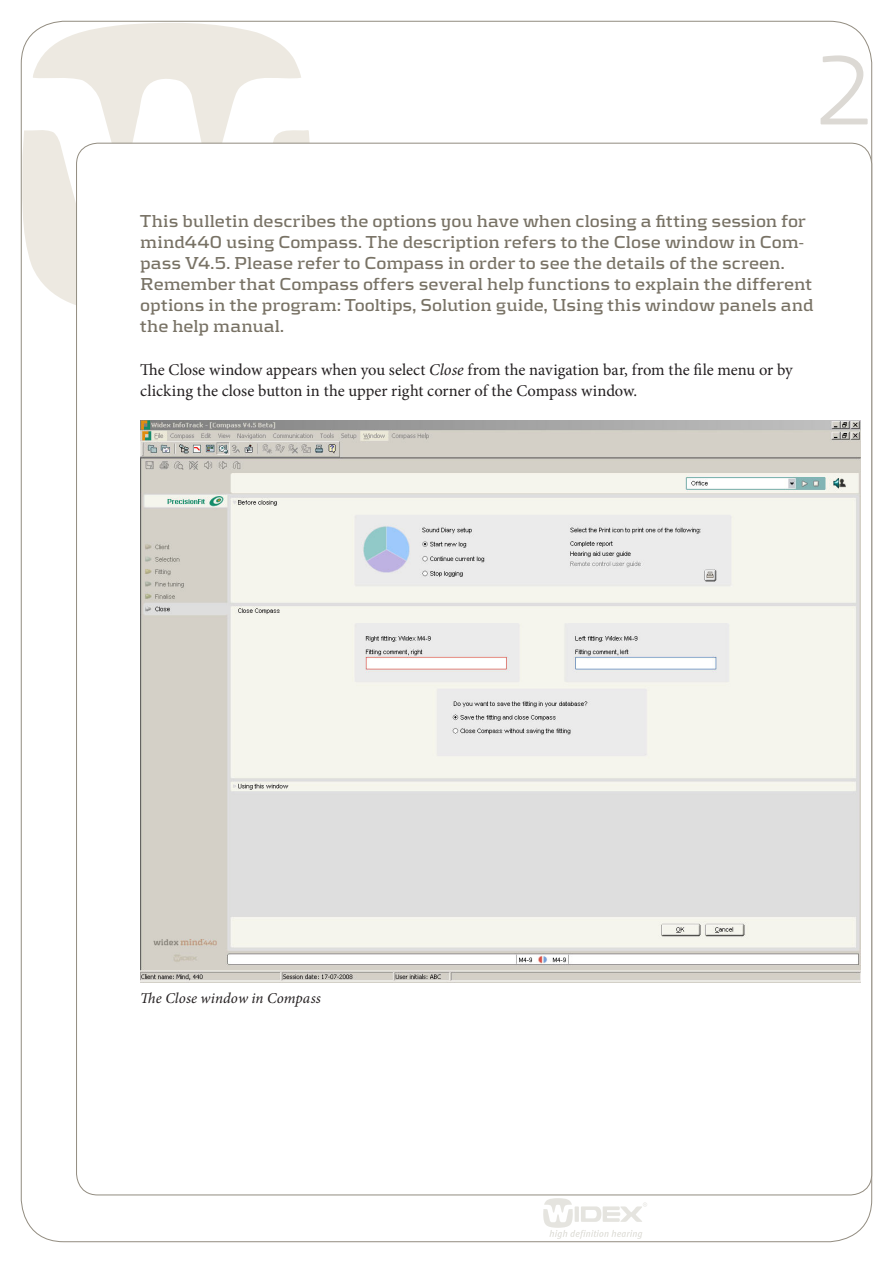
<style>
.page{position:relative;width:893px;height:1263px;background:#fff}
.page>*{position:absolute;margin:0;border:0;box-sizing:border-box;transform-origin:0 0}
.t1{font:300 120px "Noa LT Std";color:#dcd9d4}
.mellemrubrik{font:700 18px/21px "Kontrapunkt";color:#787265}
.Brødtekst{font:16.5px/21px "Minion Pro";letter-spacing:-.005em;color:#231f20}
.intro_text{font:italic 15px "Minion Pro";letter-spacing:.005em;color:#231f20}
.s1{font-style:italic}
</style>
<div class="page">
<svg style="left:33px;top:21px;width:268px;height:106px"></svg>
<svg style="left:20px;top:127px;width:289px;height:185px;fill:#ede9e1"></svg>
<div style="left:77px;top:143px;width:795px;height:1052px;background:#fff;border-radius:21px"></div>
<svg style="left:543px;top:1198px;width:104px;height:41px"></svg>
<img style="left:140px;top:421px;width:720px;height:561px">
<p class="t1" style="left:815px;top:11px;width:59px">2</p>
<p class="mellemrubrik" style="left:140px;top:210px;width:675px">This bulletin describes the options you have when closing a fitting session for mind440 using Compass. The description refers to the Close window in Com&shy;pass V4.5. Please refer to Compass in order to see the details of the screen.<br>Remember that Compass offers several help functions to explain the different options in the program: Tooltips, Solution guide, Using this window panels and the help manual.</p>
<p class="Brødtekst" style="left:140px;top:359px;width:654px">The Close window appears when you select <span class="s1">Close</span> from the navigation bar, from the file menu or by clicking the close button in the upper right corner of the Compass window.</p>
<p class="intro_text" style="left:140px;top:988px;width:182px">The Close window in Compass</p>
</div>
